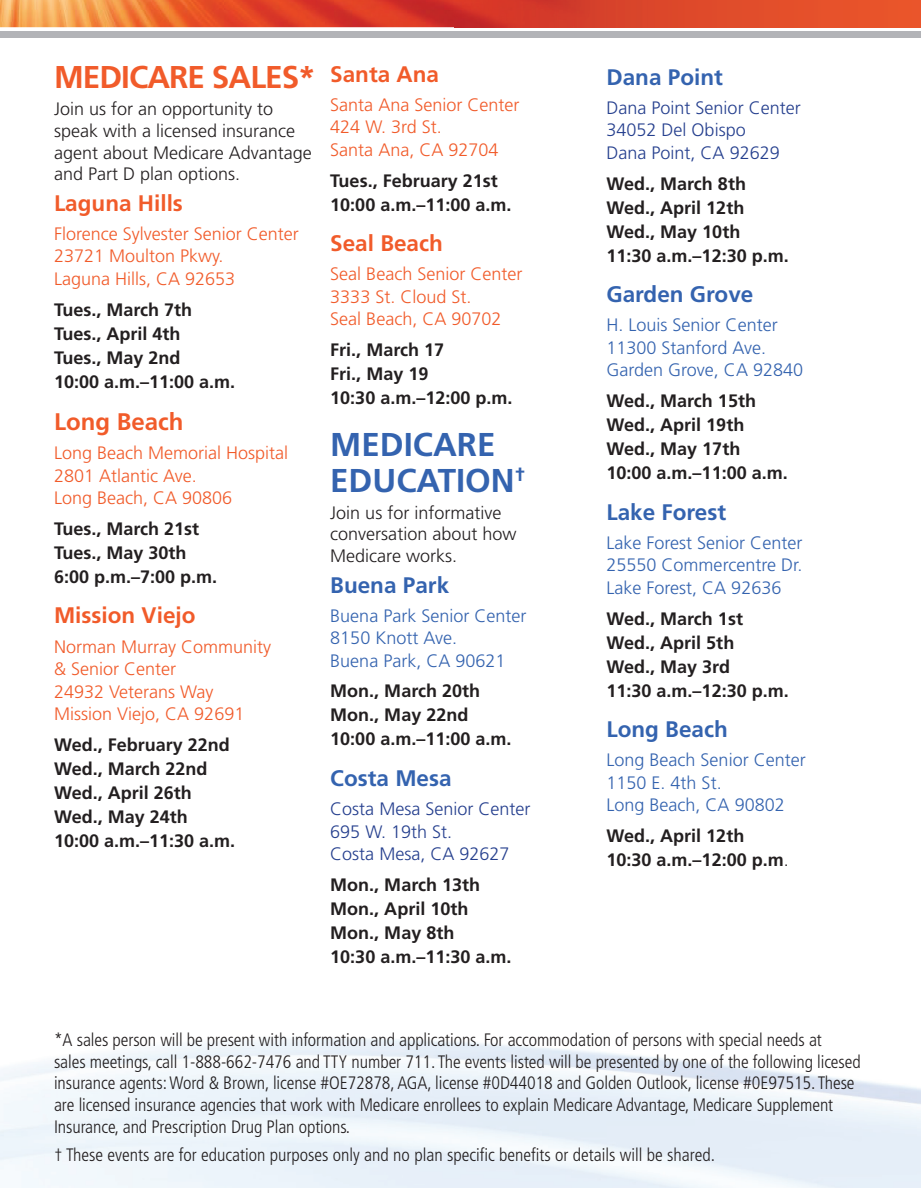
<style>
.page{position:relative;width:921px;height:1188px;background:#fff}
.page>*{position:absolute;margin:0;border:0;box-sizing:border-box;transform-origin:0 0}
.t1{font:700 33px/36px "Frutiger LT Std";color:#3463af}
.t2{font:700 31.5px "Frutiger LT Std";letter-spacing:-.03em;color:#f15b2a}
.t3{font:700 24px "Frutiger LT Std";color:#f15b2a}
.t4{font:700 22.5px "Frutiger LT Std";color:#3463af}
.t5{font:700 22.5px "Frutiger LT Std";color:#f15b2a}
.t6{font:700 18px/24px "Frutiger LT Std";color:#231f20}
.t7{font:300 condensed 18px/21.6px "Frutiger LT Std";letter-spacing:-.005em;color:#231f20}
.t8{font:300 18px/22.5px "Frutiger LT Std";color:#f15b2a}
.t9{font:300 18px/22.5px "Frutiger LT Std";color:#3463af}
.t10{font:300 18px/21.6px "Frutiger LT Std";color:#231f20}
.t11{font:300 18px/22.5px "Frutiger LT Std";color:#253f8e}
.s1{font-weight:300}
</style>
<div class="page">
<div style="left:0;top:31px;width:920px;height:7px;background:#b2b3b7"></div>
<div style="left:692px;top:0;width:228px;height:27px;background:#e5502b"></div>
<svg style="left:0;top:0;width:692px;height:28px;background:#e5643a"></svg>
<img style="left:454px;top:0;width:237px;height:27px">
<h2 class="t2" style="left:54px;top:59px;width:263px">MEDICARE SALES*</h2>
<p class="t10" style="left:54px;top:99px;width:259px">Join us for an opportunity to speak with a licensed insurance agent about Medicare Advantage and Part D plan options.</p>
<p class="t5" style="left:54px;top:190px;width:130px">Laguna Hills</p>
<p class="t8" style="left:54px;top:223px;width:246px">Florence Sylvester Senior Center<br>23721 Moulton Pkwy.<br>Laguna Hills, CA 92653</p>
<p class="t6" style="left:54px;top:297px;width:183px">Tues., March 7th<br>Tues., April 4th<br>Tues., May 2nd<br>10:00 a.m.–11:00 a.m.</p>
<h3 class="t3" style="left:54px;top:407px;width:131px">Long Beach</h3>
<p class="t8" style="left:54px;top:442px;width:236px">Long Beach Memorial Hospital<br>2801 Atlantic Ave.<br>Long Beach, CA 90806</p>
<p class="t6" style="left:54px;top:517px;width:165px">Tues., March 21st<br>Tues., May 30th<br>6:00 p.m.–7:00 p.m.</p>
<p class="t5" style="left:54px;top:602px;width:143px">Mission Viejo</p>
<p class="t8" style="left:54px;top:635px;width:219px">Norman Murray Community &amp; Senior Center<br>24932 Veterans Way<br>Mission Viejo, CA 92691</p>
<p class="t6" style="left:54px;top:733px;width:183px">Wed., February 22nd<br>Wed., March 22nd<br>Wed., April 26th<br>Wed., May 24th<br>10:00 a.m.–11:30 a.m.</p>
<p class="t5" style="left:330px;top:61px;width:110px">Santa Ana</p>
<p class="t8" style="left:330px;top:94px;width:191px">Santa Ana Senior Center<br>424 W. 3rd St.<br>Santa Ana, CA 92704</p>
<p class="t6" style="left:330px;top:169px;width:183px">Tues., February 21st<br>10:00 a.m.–11:00 a.m.</p>
<p class="t5" style="left:330px;top:230px;width:114px">Seal Beach</p>
<p class="t8" style="left:330px;top:263px;width:194px">Seal Beach Senior Center<br>3333 St. Cloud St.<br>Seal Beach, CA 90702</p>
<p class="t6" style="left:330px;top:338px;width:184px">Fri., March 17<br>Fri., May 19<br>10:30 a.m.–12:00 p.m.</p>
<h1 class="t1" style="left:330px;top:427px;width:197px">MEDICARE<br>EDUCATION<sup>†</sup></h1>
<p class="t10" style="left:330px;top:502px;width:188px">Join us for informative conversation about how<br>Medicare works.</p>
<p class="t4" style="left:330px;top:571px;width:120px">Buena Park</p>
<p class="t9" style="left:330px;top:605px;width:198px">Buena Park Senior Center<br>8150 Knott Ave.<br>Buena Park, CA 90621</p>
<p class="t6" style="left:330px;top:679px;width:183px">Mon., March 20th<br>Mon., May 22nd<br>10:00 a.m.–11:00 a.m.</p>
<p class="t4" style="left:330px;top:765px;width:123px">Costa Mesa</p>
<p class="t11" style="left:330px;top:798px;width:202px">Costa Mesa Senior Center<br>695 W. 19th St.<br>Costa Mesa, CA 92627</p>
<p class="t6" style="left:330px;top:873px;width:183px">Mon., March 13th<br>Mon., April 10th<br>Mon., May 8th<br>10:30 a.m.–11:30 a.m.</p>
<p class="t4" style="left:606px;top:64px;width:118px">Dana Point</p>
<p class="t11" style="left:606px;top:97px;width:196px">Dana Point Senior Center<br>34052 Del Obispo<br>Dana Point, CA 92629</p>
<p class="t6" style="left:606px;top:172px;width:184px">Wed., March 8th<br>Wed., April 12th<br>Wed., May 10th<br>11:30 a.m.–12:30 p.m.</p>
<p class="t4" style="left:606px;top:281px;width:148px">Garden Grove</p>
<p class="t9" style="left:606px;top:314px;width:198px">H. Louis Senior Center<br>11300 Stanford Ave.<br>Garden Grove, CA 92840</p>
<p class="t6" style="left:606px;top:389px;width:183px">Wed., March 15th<br>Wed., April 19th<br>Wed., May 17th<br>10:00 a.m.–11:00 a.m.</p>
<p class="t4" style="left:606px;top:499px;width:121px">Lake Forest</p>
<p class="t9" style="left:606px;top:532px;width:197px;text-align:justify">Lake Forest Senior Center 25550 Commercentre Dr.<br>Lake Forest, CA 92636</p>
<p class="t6" style="left:606px;top:607px;width:184px">Wed., March 1st<br>Wed., April 5th<br>Wed., May 3rd<br>11:30 a.m.–12:30 p.m.</p>
<p class="t4" style="left:606px;top:716px;width:123px">Long Beach</p>
<p class="t9" style="left:606px;top:749px;width:201px">Long Beach Senior Center<br>1150 E. 4th St.<br>Long Beach, CA 90802</p>
<p class="t6" style="left:606px;top:824px;width:184px">Wed., April 12th<br>10:30 a.m.–12:00 p.m<span class="s1">.</span></p>
<p class="t7" style="left:54px;top:1029px;width:807px">*A sales person will be present with information and applications. For accommodation of persons with special needs at<br>sales meetings, call 1-888-662-7476 and TTY number 711. The events listed will be presented by one of the following licesed insurance agents: Word &amp; Brown, license #OE72878, AGA, license #0D44018 and Golden Outlook, license #0E97515. These are licensed insurance agencies that work with Medicare enrollees to explain Medicare Advantage, Medicare Supplement Insurance, and Prescription Drug Plan options.</p>
<p class="t7" style="left:54px;top:1144px;width:662px">† These events are for education purposes only and no plan specific benefits or details will be shared.</p>
</div>
